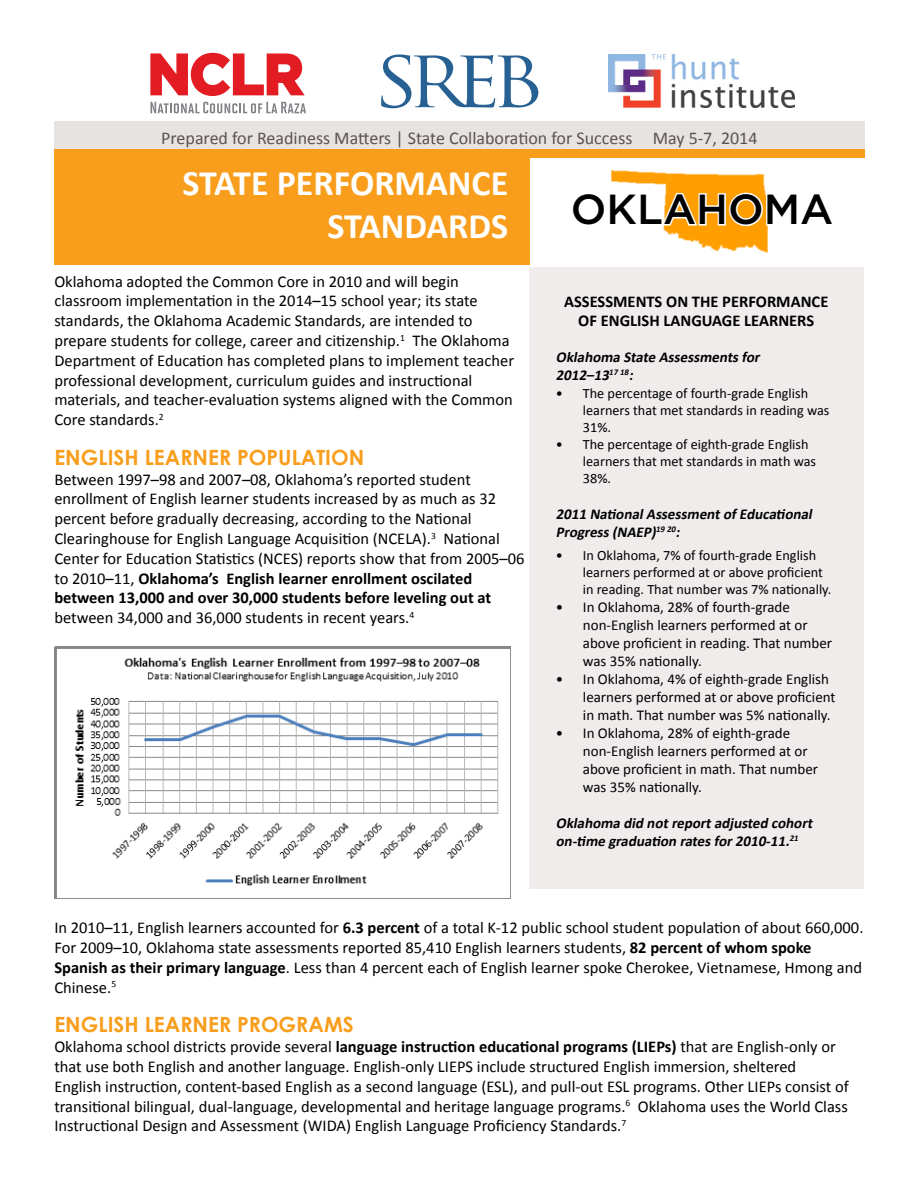
<style>
.page{position:relative;width:918px;height:1188px;background:#fff}
.page>*{position:absolute;margin:0;border:0;box-sizing:border-box;transform-origin:0 0}
.t1{font:500 42px "Gotham";color:#000}
.t2{font:700 36px/43.2px "Calibri";color:#fff;text-align:right}
.t3{font:700 21px "Century Gothic";color:#f99d1c}
.t4{font:18px "Calibri";color:#5b5350}
.t5{font:16.5px/19.8px "Calibri";color:#000}
.t6{font:700 16.5px/19.8px "Calibri";color:#000;text-align:center}
.t7{font:15px/18px "Calibri";color:#000}
.t8{font:italic 700 15px/18px "Calibri";color:#000}
.t9{font:14.25px/17.1px "Calibri";color:#000}
.s1{font-weight:700}
</style>
<div class="page">
<img style="left:612px;top:171px;width:156px;height:82px">
<img style="left:55px;top:647px;width:456px;height:252px">
<div style="left:454px;top:147px;width:411px;height:11px;background:#f99d1c"></div>
<div style="left:54px;top:147px;width:475px;height:118px;background:#f99d1c"></div>
<img style="left:608px;top:54px;width:186px;height:53px">
<div style="left:529px;top:267px;width:335px;height:622px;background:#efeceb"></div>
<div style="left:54px;top:122px;width:811px;height:27px;background:#e7e3e1"></div>
<svg style="left:612px;top:191px;width:156px;height:37px"></svg>
<svg style="left:150px;top:53px;width:155px;height:43px"></svg>
<svg style="left:151px;top:102px;width:155px;height:11px"></svg>
<svg style="left:381px;top:54px;width:157px;height:54px"></svg>
<p class="t4" style="left:161px;top:127px;width:598px">Prepared for Readiness Matters | State Collaboration for Success May 5-7, 2014</p>
<h2 class="t2" style="left:183px;top:161px;width:327px">STATE PERFORMANCE<br>STANDARDS</h2>
<p class="t5" style="left:54px;top:271px;width:461px">Oklahoma adopted the Common Core in 2010 and will begin classroom implementation in the 2014–15 school year; its state standards, the Oklahoma Academic Standards, are intended to prepare students for college, career and citizenship.<sup>1</sup> The Oklahoma Department of Education has completed plans to implement teacher professional development, curriculum guides and instructional materials, and teacher-evaluation systems aligned with the Common Core standards.<sup>2</sup></p>
<p class="t3" style="left:54px;top:441px;width:311px">ENGLISH LEARNER POPULATION</p>
<p class="t5" style="left:54px;top:469px;width:472px">Between 1997–98 and 2007–08, Oklahoma’s reported student enrollment of English learner students increased by as much as 32 percent before gradually decreasing, according to the National Clearinghouse for English Language Acquisition (NCELA).<sup>3</sup> National Center for Education Statistics (NCES) reports show that from 2005–06 to 2010–11, <span class="s1">Oklahoma’s English learner enrollment oscilated between 13,000 and over 30,000 students before leveling out at </span>between 34,000 and 36,000 students in recent years.<sup>4</sup></p>
<h1 class="t1" style="left:571px;top:182px;width:264px">OKLAHOMA</h1>
<p class="t6" style="left:564px;top:291px;width:266px">ASSESSMENTS ON THE PERFORMANCE<br>OF ENGLISH LANGUAGE LEARNERS</p>
<p class="t8" style="left:556px;top:348px;width:209px">Oklahoma State Assessmentsfor<br>2012–13<sup>17</sup> <sup>18</sup>:</p>
<p class="t9" style="left:583px;top:384px;width:248px;text-indent:-27px">• The percentage of fourth-grade English learners that met standards in reading was<br>31%.</p>
<p class="t9" style="left:583px;top:436px;width:235px;text-indent:-27px">• The percentage of eighth-grade English learners that met standards in math was<br>38%.</p>
<p class="t8" style="left:556px;top:505px;width:261px">2011 NationalAssessmentofEducational<br>Progress(NAEP)<sup>19</sup> <sup>20</sup>:</p>
<p class="t9" style="left:583px;top:546px;width:250px;text-indent:-27px">• In Oklahoma, 7% of fourth-grade English learners performed at or above proficient in reading. That number was 7% nationally.</p>
<p class="t7" style="left:583px;top:598px;width:251px;text-indent:-27px">• In Oklahoma, 28% of fourth-grade non-English learners performed at or above proficient in reading. That number was 35% nationally.</p>
<p class="t7" style="left:583px;top:670px;width:254px;text-indent:-27px">• In Oklahoma, 4% of eighth-grade English learners performed at or above proficient in math. That number was 5% nationally.</p>
<p class="t7" style="left:583px;top:724px;width:237px;text-indent:-27px">• In Oklahoma, 28% of eighth-grade non-English learners performed at or above proficient in math. That number was 35% nationally.</p>
<p class="t8" style="left:556px;top:814px;width:261px">Oklahoma did notreportadjusted cohort on-time graduation ratesfor2010-11.<sup>21</sup></p>
<p class="t5" style="left:54px;top:918px;width:811px">In 2010–11, English learners accounted for <span class="s1">6.3 percent</span> of a total K-12 public school student population of about 660,000.<br>For 2009–10, Oklahoma state assessments reported 85,410 English learners students, <span class="s1">82 percent of whom spoke Spanish as their primary language</span>. Less than 4 percent each of English learner spoke Cherokee, Vietnamese, Hmong and Chinese.<sup>5</sup></p>
<p class="t3" style="left:54px;top:1009px;width:301px">ENGLISH LEARNER PROGRAMS</p>
<p class="t5" style="left:54px;top:1037px;width:796px">Oklahoma school districts provide several <span class="s1">language instruction educational programs (LIEPs)</span> that are English-only or that use both English and another language. English-only LIEPS include structured English immersion, sheltered<br>English instruction, content-based English as a second language (ESL), and pull-out ESL programs. Other LIEPs consist of transitional bilingual, dual-language, developmental and heritage language programs.<sup>6</sup> Oklahoma uses the World Class Instructional Design and Assessment (WIDA) English Language Proficiency Standards.<sup>7</sup></p>
</div>
